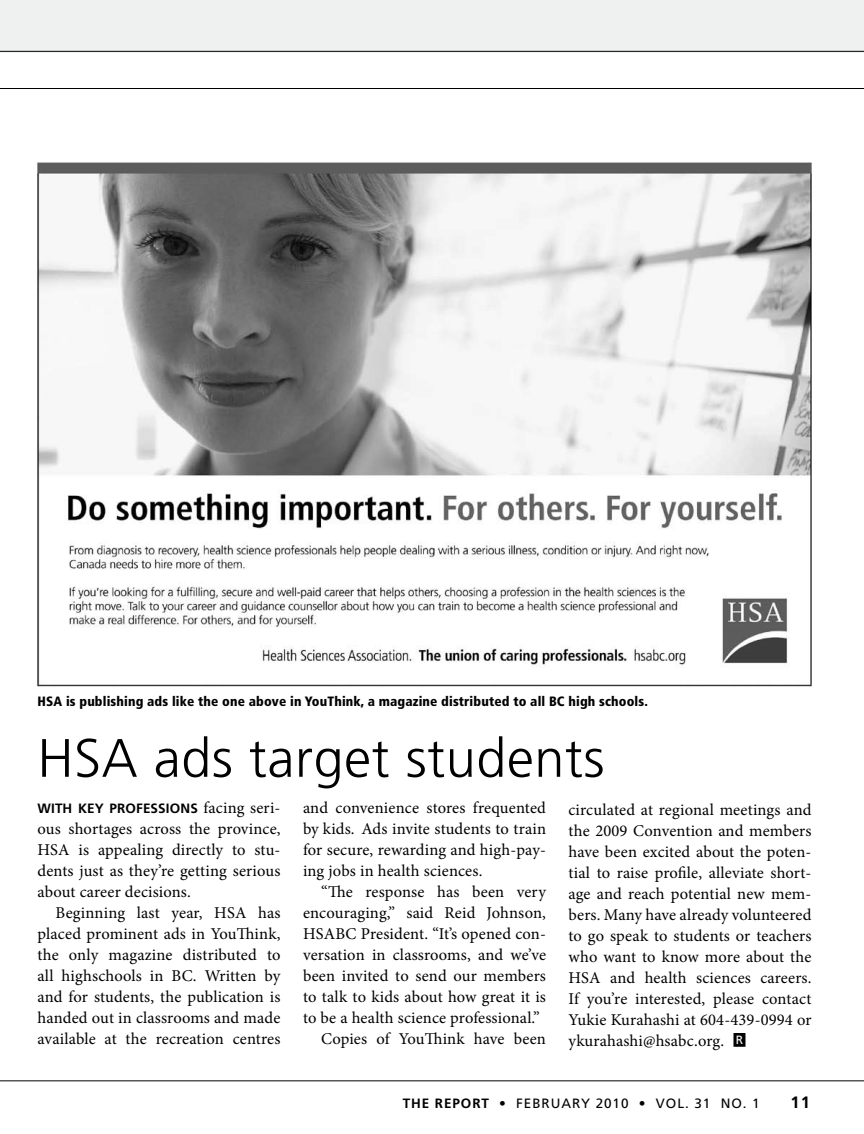
<style>
.page{position:relative;width:864px;height:1134px;background:#fff}
.page>*{position:absolute;margin:0;border:0;box-sizing:border-box;transform-origin:0 0}
.t1{font:300 54px "Frutiger";letter-spacing:.01em;color:#000}
.t2{font:16.5px/21px "Minion Pro";letter-spacing:.01em;color:#000;text-align:justify}
.t3{font:700 16.5px "Frutiger";color:#000}
.t4{font:900 condensed 13.5px "Frutiger";letter-spacing:.01em;color:#000}
.t5{font:13.5px "Frutiger";letter-spacing:.07em;color:#000}
.t6{font:700 13.5px "Frutiger";letter-spacing:.01em;color:#000}
.s1{font-family:"Minion Pro";font-weight:400;font-size:16.5px}
.s2{font-family:"Frutiger";font-size:12px;color:#fff}
.s3{font-weight:700}
</style>
<div class="page">
<hr style="left:0;top:1080px;width:864px;height:1px;background:#000">
<div style="left:0;top:0;width:864px;height:53px;background:#eff0f0"></div>
<hr style="left:0;top:88px;width:864px;height:1px;background:#000">
<hr style="left:0;top:51px;width:864px;height:1px;background:#000">
<div style="left:734px;top:1034px;width:11px;height:12px;background:#000"></div>
<div style="left:734px;top:1033px;width:12px;height:14px;border:2px solid #000"></div>
<img style="left:37px;top:162px;width:775px;height:525px">
<p class="t4" style="left:38px;top:693px;width:612px">HSA is publishing ads like the one above in YouThink, a magazine distributed to all BC high schools.</p>
<h1 class="t1" style="left:38px;top:728px;width:569px">HSA ads target students</h1>
<p class="t6" style="left:38px;top:800px;width:245px">WITH KEY PROFESSIONS <span class="s1">facing seri-</span></p>
<p class="t2" style="left:38px;top:818px;width:245px">ous shortages across the province, HSA is appealing directly to stu&shy;dents just as they’re getting serious about career decisions.</p>
<p class="t2" style="left:38px;top:902px;width:245px;text-indent:18px">Beginning last year, HSA has placed prominent ads in YouThink, the only magazine distributed to all highschools in BC. Written by and for students, the publication is handed out in classrooms and made available at the recreation centres</p>
<p class="t2" style="left:303px;top:798px;width:245px">and convenience stores frequented by kids. Ads invite students to train for secure, rewarding and high-pay&shy;ing jobs in health sciences.</p>
<p class="t2" style="left:321px;top:882px;width:226px">“The response has been very</p>
<p class="t2" style="left:303px;top:903px;width:245px">encouraging,” said Reid Johnson,</p>
<p class="t2" style="left:303px;top:924px;width:245px">HSABC President. “It’s opened con-</p>
<p class="t2" style="left:303px;top:945px;width:245px">versation in classrooms, and we’ve</p>
<p class="t2" style="left:303px;top:966px;width:245px">been invited to send our members</p>
<p class="t2" style="left:303px;top:987px;width:245px">to talk to kids about how great it is</p>
<p class="t2" style="left:303px;top:1008px;width:238px">to be a health science professional.”</p>
<p class="t2" style="left:321px;top:1029px;width:227px">Copies of YouThink have been</p>
<p class="t2" style="left:569px;top:799px;width:245px">circulated at regional meetings and the 2009 Convention and members have been excited about the poten&shy;tial to raise profile, alleviate short&shy;age and reach potential new mem&shy;bers. Many have already volunteered to go speak to students or teachers who want to know more about the HSA and health sciences careers.<br>If you’re interested, please contact Yukie Kurahashi at 604-439-0994 or ykurahashi@hsabc.org. <span class="s2">R</span></p>
<p class="t5" style="left:403px;top:1095px;width:359px"><span class="s3">THE REPORT</span> • FE BRUARY 2010 • VOL. 31 NO. 1</p>
<p class="t3" style="left:791px;top:1093px;width:21px">11</p>
</div>
